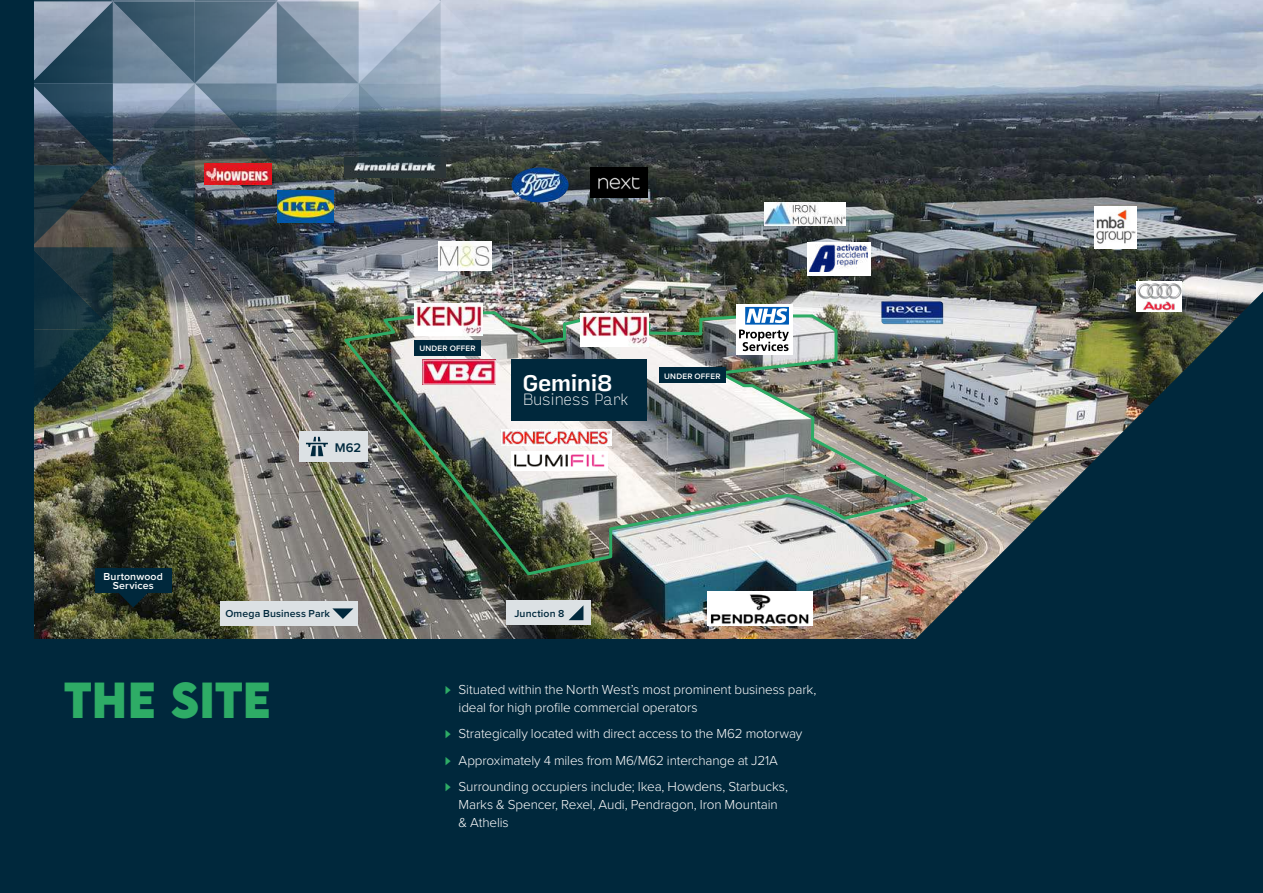
<style>
.page{position:relative;width:1263px;height:893px;background:#00283c}
.page>*{position:absolute;margin:0;border:0;box-sizing:border-box;transform-origin:0 0}
.t1{font:700 21.9px "LEMONMILK";color:#2eac66}
.t2{font:500 21.9px "Input Sans";letter-spacing:-.12em;color:#fff}
.t3{font:100 15.45px "Input Sans";letter-spacing:-.085em;color:#fff}
.t4{font:300 13.5px/18px "Proxima Nova";letter-spacing:-.01em;color:#fff}
.t5{font:600 13.05px "Proxima Nova";color:#00283c}
.t6{font:600 10.5px "Proxima Nova";letter-spacing:.015em;color:#00283c}
.t7{font:600 10.5px/9px "Proxima Nova";letter-spacing:.015em;color:#fff;text-align:center}
.t8{font:600 8.1px "Proxima Nova";letter-spacing:.025em;color:#fff}
.s1{color:#2eac66}
</style>
<div class="page">
<img style="left:34px;top:0;width:1229px;height:638px">
<div style="left:95px;top:568px;width:76px;height:24px;background:#00283c"></div>
<svg style="left:118px;top:592px;width:30px;height:15px"></svg>
<div style="left:299px;top:431px;width:68px;height:31px;background:#dce1e4"></div>
<svg style="left:306px;top:437px;width:22px;height:19px"></svg>
<img style="left:523px;top:167px;width:46px;height:35px">
<img style="left:591px;top:167px;width:57px;height:31px">
<div style="left:506px;top:600px;width:85px;height:25px;background:#dce1e4"></div>
<svg style="left:569px;top:606px;width:14px;height:14px"></svg>
<img style="left:881px;top:301px;width:34px;height:9px">
<img style="left:707px;top:591px;width:105px;height:34px">
<img style="left:340px;top:310px;width:575px;height:267px">
<div style="left:511px;top:359px;width:136px;height:62px;background:#00283c"></div>
<img style="left:764px;top:202px;width:81px;height:23px">
<img style="left:1095px;top:207px;width:42px;height:42px">
<img style="left:1137px;top:281px;width:45px;height:11px">
<div style="left:807px;top:242px;width:64px;height:34px;background:#fff"></div>
<img style="left:810px;top:245px;width:58px;height:27px">
<div style="left:220px;top:601px;width:137px;height:24px;background:#dce1e4"></div>
<svg style="left:332px;top:608px;width:21px;height:11px"></svg>
<div style="left:736px;top:304px;width:56px;height:51px;background:#fff"></div>
<svg style="left:739px;top:307px;width:50px;height:44px"></svg>
<div style="left:511px;top:451px;width:97px;height:19px;background:#fff"></div>
<img style="left:514px;top:454px;width:90px;height:13px">
<img style="left:580px;top:313px;width:68px;height:33px">
<img style="left:915px;top:292px;width:348px;height:347px">
<img style="left:34px;top:0;width:489px;height:411px">
<img style="left:501px;top:429px;width:110px;height:17px">
<div style="left:414px;top:340px;width:67px;height:16px;background:#00283c"></div>
<div style="left:659px;top:368px;width:67px;height:15px;background:#00283c"></div>
<p class="t7" style="left:104px;top:572px;width:61px">Burtonwood<br>Services</p>
<p class="t5" style="left:335px;top:442px;width:28px">M62</p>
<p class="t6" style="left:225px;top:609px;width:106px">Omega Business Park</p>
<h1 class="t1" style="left:64px;top:698px;width:179px">THE Site</h1>
<p class="t8" style="left:419px;top:345px;width:58px">UNDER OFFER</p>
<h1 class="t2" style="left:522px;top:370px;width:93px">Gemini8</h1>
<p class="t3" style="left:523px;top:391px;width:107px">Business Park</p>
<p class="t8" style="left:664px;top:373px;width:58px">UNDER OFFER</p>
<p class="t6" style="left:514px;top:609px;width:52px">Junction 8</p>
<p class="t4" style="left:459px;top:681px;width:359px;text-indent:-13px"><span class="s1">⊲</span> Situated within the North West’s most prominent business park, ideal for high profile commercial operators</p>
<p class="t4" style="left:445px;top:721px;width:359px;line-height:26.5px"><span class="s1">⊲</span> Strategically located with direct access to the M62 motorway <span class="s1">⊲</span> Approximately 4 miles from M6/M62 interchange at J21A<br><span class="s1">⊲</span> Surrounding occupiers include; Ikea, Howdens, Starbucks,</p>
<p class="t4" style="left:459px;top:797px;width:321px">Marks &amp; Spencer, Rexel, Audi, Pendragon, Iron Mountain &amp; Athelis</p>
</div>
